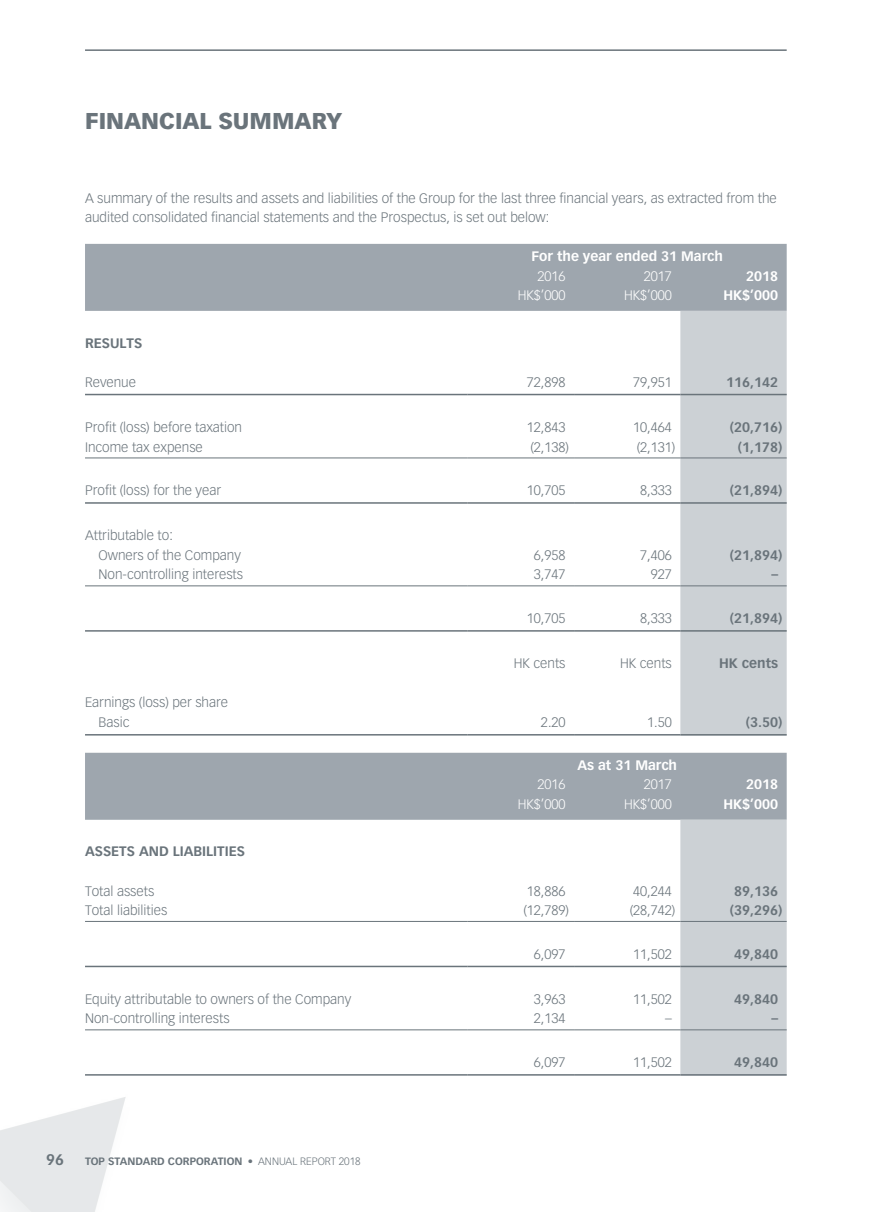
<style>
.page{position:relative;width:893px;height:1212px;background:#fff}
.page>*{position:absolute;margin:0;border:0;box-sizing:border-box;transform-origin:0 0}
.t1{font:900 22.5px "Vectora LT Std";color:#6a747b}
.t2{font:700 15px "Vectora LT Std";color:#6a747b}
._50_Table_txt{font:300 13.5px "Vectora LT Std";color:#6a747b}
._00_txt{font:300 13.5px/19.5px "Vectora LT Std";color:#6a747b}
._50_Table_txt-2{font:700 13.5px "Vectora LT Std";color:#6a747b}
._50_Table_txt-3{font:700 13.5px "Vectora LT Std";color:#fff}
._50_Table_txt-4{font:300 13.5px "Vectora LT Std";color:#fff}
._00_txt-2{font:700 13.5px "Vectora LT Std";color:#6a747b}
.t3{font:700 10.5px "Vectora LT Std";color:#6a747b}
.s1{font-weight:300}
</style>
<div class="page">
<hr style="left:85px;top:49px;width:702px;height:2px;background:#6a747b">
<div style="left:85px;top:244px;width:702px;height:67px;background:#9ea6ae"></div>
<div style="left:680px;top:311px;width:107px;height:423px;background:#ccd1d5"></div>
<hr style="left:85px;top:394px;width:383px;height:1px;background:#6a747b">
<hr style="left:468px;top:394px;width:106px;height:1px;background:#6a747b">
<hr style="left:574px;top:394px;width:106px;height:1px;background:#6a747b">
<hr style="left:680px;top:394px;width:107px;height:1px;background:#6a747b">
<hr style="left:85px;top:457px;width:383px;height:1px;background:#6a747b">
<hr style="left:468px;top:457px;width:106px;height:1px;background:#6a747b">
<hr style="left:574px;top:457px;width:106px;height:1px;background:#6a747b">
<hr style="left:680px;top:457px;width:107px;height:1px;background:#6a747b">
<hr style="left:85px;top:502px;width:383px;height:2px;background:#6a747b">
<hr style="left:468px;top:502px;width:106px;height:2px;background:#6a747b">
<hr style="left:574px;top:502px;width:106px;height:2px;background:#6a747b">
<hr style="left:680px;top:502px;width:107px;height:2px;background:#6a747b">
<hr style="left:85px;top:585px;width:383px;height:1px;background:#6a747b">
<hr style="left:468px;top:585px;width:106px;height:1px;background:#6a747b">
<hr style="left:574px;top:585px;width:106px;height:1px;background:#6a747b">
<hr style="left:680px;top:585px;width:107px;height:1px;background:#6a747b">
<hr style="left:85px;top:630px;width:383px;height:2px;background:#6a747b">
<hr style="left:468px;top:630px;width:106px;height:2px;background:#6a747b">
<hr style="left:574px;top:630px;width:106px;height:2px;background:#6a747b">
<hr style="left:680px;top:630px;width:107px;height:2px;background:#6a747b">
<hr style="left:85px;top:734px;width:383px;height:1px;background:#6a747b">
<hr style="left:468px;top:734px;width:106px;height:1px;background:#6a747b">
<hr style="left:574px;top:734px;width:106px;height:1px;background:#6a747b">
<hr style="left:680px;top:734px;width:107px;height:1px;background:#6a747b">
<div style="left:85px;top:753px;width:702px;height:67px;background:#9ea6ae"></div>
<div style="left:680px;top:820px;width:107px;height:254px;background:#ccd1d5"></div>
<hr style="left:85px;top:921px;width:383px;height:1px;background:#6a747b">
<hr style="left:468px;top:921px;width:106px;height:1px;background:#6a747b">
<hr style="left:574px;top:921px;width:106px;height:1px;background:#6a747b">
<hr style="left:680px;top:921px;width:107px;height:1px;background:#6a747b">
<hr style="left:85px;top:966px;width:383px;height:1px;background:#6a747b">
<hr style="left:468px;top:966px;width:106px;height:1px;background:#6a747b">
<hr style="left:574px;top:966px;width:106px;height:1px;background:#6a747b">
<hr style="left:680px;top:966px;width:107px;height:1px;background:#6a747b">
<hr style="left:85px;top:1029px;width:383px;height:1px;background:#6a747b">
<hr style="left:468px;top:1029px;width:106px;height:1px;background:#6a747b">
<hr style="left:574px;top:1029px;width:106px;height:1px;background:#6a747b">
<hr style="left:680px;top:1029px;width:107px;height:1px;background:#6a747b">
<hr style="left:85px;top:1074px;width:383px;height:1px;background:#6a747b">
<hr style="left:468px;top:1074px;width:106px;height:1px;background:#6a747b">
<hr style="left:574px;top:1074px;width:106px;height:1px;background:#6a747b">
<hr style="left:680px;top:1074px;width:107px;height:1px;background:#6a747b">
<p class="t1" style="left:85px;top:106px;width:259px">FINANCIAL SUMMARY</p>
<p class="_00_txt" style="left:85px;top:188px;width:693px">A summary of the results and assets and liabilities of the Group for the last three financial years, as extracted from the audited consolidated financial statements and the Prospectus, is set out below:</p>
<p class="_50_Table_txt-3" style="left:531px;top:248px;width:193px">For the year ended 31 March</p>
<p class="_50_Table_txt-4" style="left:537px;top:268px;width:30px">2016</p>
<p class="_50_Table_txt-4" style="left:644px;top:268px;width:30px">2017</p>
<p class="_50_Table_txt-3" style="left:746px;top:268px;width:33px">2018</p>
<p class="_50_Table_txt-4" style="left:518px;top:287px;width:49px">HK$’000</p>
<p class="_50_Table_txt-4" style="left:624px;top:287px;width:49px">HK$’000</p>
<p class="_50_Table_txt-3" style="left:723px;top:287px;width:56px">HK$’000</p>
<p class="_50_Table_txt-2" style="left:85px;top:335px;width:59px">RESULTS</p>
<p class="_50_Table_txt" style="left:85px;top:374px;width:53px">Revenue</p>
<p class="_50_Table_txt" style="left:527px;top:374px;width:40px">72,898</p>
<p class="_50_Table_txt" style="left:633px;top:374px;width:40px">79,951</p>
<p class="_50_Table_txt-2" style="left:726px;top:374px;width:53px">116,142</p>
<p class="_50_Table_txt" style="left:85px;top:419px;width:159px">Profit (loss) before taxation</p>
<p class="_50_Table_txt" style="left:527px;top:419px;width:40px">12,843</p>
<p class="_50_Table_txt" style="left:633px;top:419px;width:40px">10,464</p>
<p class="_50_Table_txt-2" style="left:730px;top:419px;width:54px">(20,716)</p>
<p class="_50_Table_txt" style="left:85px;top:439px;width:119px">Income tax expense</p>
<p class="_50_Table_txt" style="left:530px;top:439px;width:40px">(2,138)</p>
<p class="_50_Table_txt" style="left:637px;top:439px;width:40px">(2,131)</p>
<p class="_50_Table_txt-2" style="left:738px;top:438px;width:46px">(1,178)</p>
<p class="_50_Table_txt" style="left:85px;top:482px;width:138px">Profit (loss) for the year</p>
<p class="_50_Table_txt" style="left:527px;top:482px;width:40px">10,705</p>
<p class="_50_Table_txt" style="left:640px;top:482px;width:33px">8,333</p>
<p class="_50_Table_txt-2" style="left:730px;top:482px;width:54px">(21,894)</p>
<p class="_50_Table_txt" style="left:85px;top:528px;width:89px">Attributable to:</p>
<p class="_50_Table_txt" style="left:99px;top:547px;width:144px">Owners of the Company</p>
<p class="_50_Table_txt" style="left:534px;top:547px;width:33px">6,958</p>
<p class="_50_Table_txt" style="left:640px;top:547px;width:33px">7,406</p>
<p class="_50_Table_txt-2" style="left:730px;top:547px;width:54px">(21,894)</p>
<p class="_50_Table_txt" style="left:99px;top:567px;width:146px">Non-controlling interests</p>
<p class="_50_Table_txt" style="left:534px;top:567px;width:33px">3,747</p>
<p class="_50_Table_txt" style="left:651px;top:567px;width:23px">927</p>
<p class="_50_Table_txt-2" style="left:771px;top:566px;width:8px">–</p>
<p class="_50_Table_txt" style="left:527px;top:610px;width:40px">10,705</p>
<p class="_50_Table_txt" style="left:640px;top:610px;width:33px">8,333</p>
<p class="_50_Table_txt-2" style="left:730px;top:610px;width:54px">(21,894)</p>
<p class="_00_txt" style="left:514px;top:654px;width:53px">HK cents</p>
<p class="_00_txt" style="left:620px;top:654px;width:53px">HK cents</p>
<p class="_00_txt-2" style="left:719px;top:655px;width:60px">HK cents</p>
<p class="_00_txt" style="left:85px;top:693px;width:145px">Earnings (loss) per share</p>
<p class="_00_txt" style="left:99px;top:712px;width:33px">Basic</p>
<p class="_00_txt" style="left:541px;top:712px;width:26px">2.20</p>
<p class="_00_txt" style="left:647px;top:712px;width:26px">1.50</p>
<p class="_00_txt-2" style="left:746px;top:714px;width:38px">(3.50)</p>
<p class="_50_Table_txt-3" style="left:577px;top:757px;width:101px">As at 31 March</p>
<p class="_50_Table_txt-4" style="left:537px;top:777px;width:30px">2016</p>
<p class="_50_Table_txt-4" style="left:644px;top:777px;width:30px">2017</p>
<p class="_50_Table_txt-3" style="left:746px;top:776px;width:33px">2018</p>
<p class="_50_Table_txt-4" style="left:518px;top:796px;width:49px">HK$’000</p>
<p class="_50_Table_txt-4" style="left:624px;top:796px;width:49px">HK$’000</p>
<p class="_50_Table_txt-3" style="left:723px;top:796px;width:56px">HK$’000</p>
<p class="_50_Table_txt-2" style="left:85px;top:843px;width:161px">ASSETS AND LIABILITIES</p>
<p class="_50_Table_txt" style="left:85px;top:883px;width:71px">Total assets</p>
<p class="_50_Table_txt" style="left:527px;top:883px;width:40px">18,886</p>
<p class="_50_Table_txt" style="left:633px;top:883px;width:40px">40,244</p>
<p class="_50_Table_txt-2" style="left:734px;top:882px;width:45px">89,136</p>
<p class="_50_Table_txt" style="left:85px;top:902px;width:84px">Total liabilities</p>
<p class="_50_Table_txt" style="left:523px;top:902px;width:47px">(12,789)</p>
<p class="_50_Table_txt" style="left:630px;top:902px;width:47px">(28,742)</p>
<p class="_50_Table_txt-2" style="left:730px;top:902px;width:54px">(39,296)</p>
<p class="_50_Table_txt" style="left:534px;top:946px;width:33px">6,097</p>
<p class="_50_Table_txt" style="left:633px;top:946px;width:40px">11,502</p>
<p class="_50_Table_txt-2" style="left:734px;top:945px;width:45px">49,840</p>
<p class="_50_Table_txt" style="left:85px;top:991px;width:268px">Equity attributable to owners of the Company</p>
<p class="_50_Table_txt" style="left:534px;top:991px;width:33px">3,963</p>
<p class="_50_Table_txt" style="left:633px;top:991px;width:40px">11,502</p>
<p class="_50_Table_txt-2" style="left:734px;top:991px;width:45px">49,840</p>
<p class="_50_Table_txt" style="left:85px;top:1011px;width:146px">Non-controlling interests</p>
<p class="_50_Table_txt" style="left:534px;top:1011px;width:33px">2,134</p>
<p class="_50_Table_txt" style="left:665px;top:1011px;width:8px">–</p>
<p class="_50_Table_txt-2" style="left:771px;top:1010px;width:8px">–</p>
<p class="_50_Table_txt" style="left:534px;top:1054px;width:33px">6,097</p>
<p class="_50_Table_txt" style="left:633px;top:1054px;width:40px">11,502</p>
<p class="_50_Table_txt-2" style="left:734px;top:1054px;width:45px">49,840</p>
<p class="t2" style="left:46px;top:1150px;width:19px">96</p>
<p class="t3" style="left:85px;top:1155px;width:277px">TOP STANDARD CORPORATION <span class="s1">• ANNUAL REPORT 2018</span></p>
</div>
